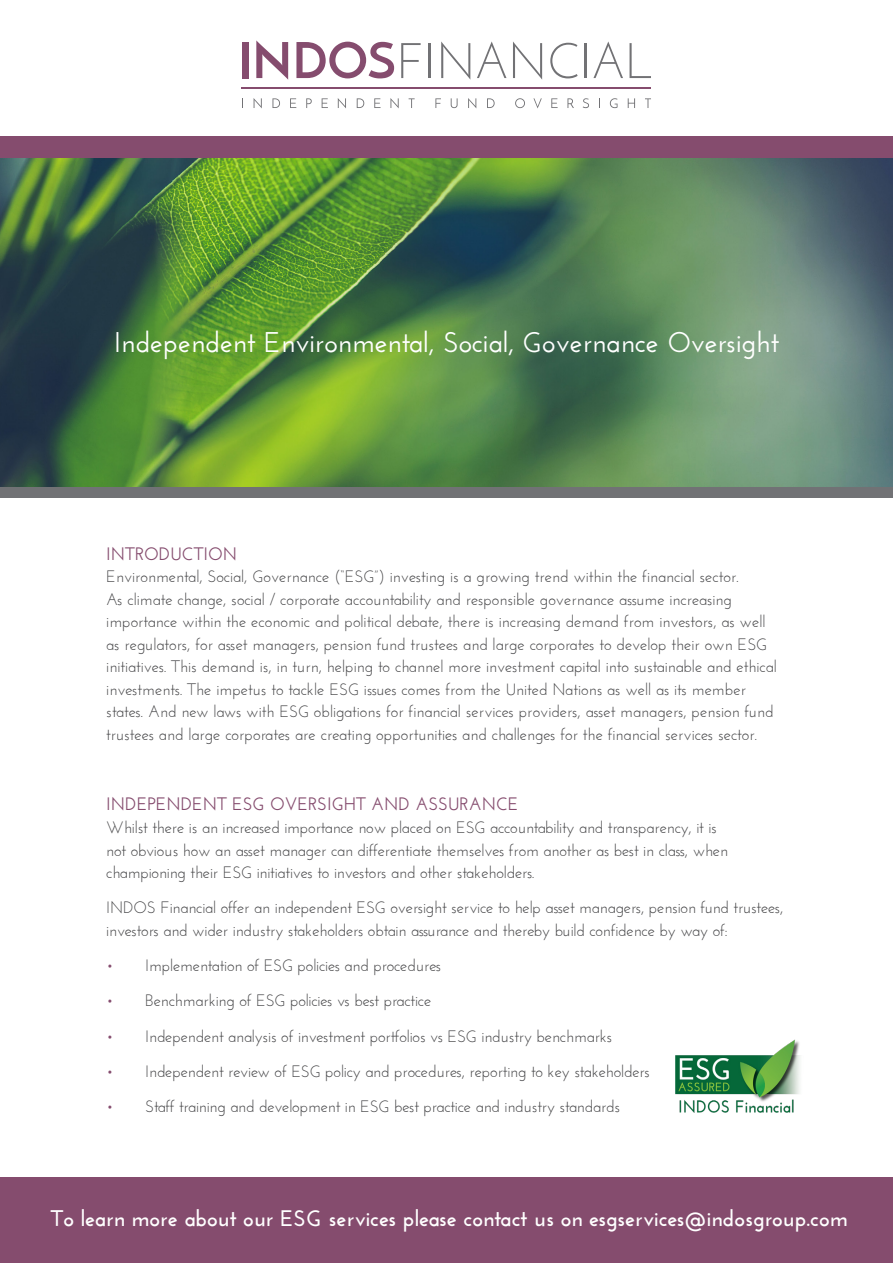
<style>
.page{position:relative;width:893px;height:1263px;background:#fff}
.page>*{position:absolute;margin:0;border:0;box-sizing:border-box;transform-origin:0 0}
.t1{font:600 28.5px "Josefin Sans";color:#fff}
.t2{font:700 22.5px "Josefin Sans";color:#fff}
.t3{font:600 18px "Josefin Sans";color:#854c6e}
.t4{font:16.5px/22.5px "Josefin Sans";letter-spacing:-.01em;color:#404042}
.s1{color:#854c6e}
</style>
<div class="page">
<img style="left:0;top:158px;width:893px;height:329px">
<div style="left:242px;top:42px;width:6px;height:36px;background:#854c6e"></div>
<svg style="left:256px;top:40px;width:32px;height:40px"></svg>
<svg style="left:296px;top:42px;width:98px;height:36px"></svg>
<svg style="left:401px;top:43px;width:20px;height:35px"></svg>
<hr style="left:428px;top:43px;width:2px;height:35px;background:#727275">
<svg style="left:441px;top:41px;width:29px;height:38px"></svg>
<svg style="left:477px;top:41px;width:29px;height:37px"></svg>
<svg style="left:513px;top:41px;width:29px;height:39px"></svg>
<svg style="left:550px;top:43px;width:28px;height:35px"></svg>
<hr style="left:585px;top:43px;width:2px;height:35px;background:#727275">
<svg style="left:593px;top:41px;width:30px;height:37px"></svg>
<svg style="left:629px;top:43px;width:22px;height:35px"></svg>
<svg style="left:254px;top:98px;width:8px;height:10px"></svg>
<svg style="left:272px;top:98px;width:8px;height:10px"></svg>
<svg style="left:290px;top:98px;width:6px;height:10px"></svg>
<svg style="left:306px;top:98px;width:6px;height:10px"></svg>
<svg style="left:322px;top:98px;width:6px;height:10px"></svg>
<svg style="left:338px;top:98px;width:8px;height:10px"></svg>
<svg style="left:357px;top:98px;width:7px;height:10px"></svg>
<svg style="left:374px;top:98px;width:7px;height:10px"></svg>
<svg style="left:390px;top:98px;width:9px;height:10px"></svg>
<svg style="left:409px;top:98px;width:6px;height:10px"></svg>
<svg style="left:435px;top:98px;width:6px;height:10px"></svg>
<svg style="left:451px;top:98px;width:7px;height:10px"></svg>
<svg style="left:468px;top:98px;width:8px;height:10px"></svg>
<svg style="left:487px;top:98px;width:8px;height:10px"></svg>
<svg style="left:515px;top:98px;width:10px;height:10px"></svg>
<svg style="left:533px;top:98px;width:9px;height:10px"></svg>
<svg style="left:551px;top:98px;width:7px;height:10px"></svg>
<svg style="left:567px;top:98px;width:7px;height:10px"></svg>
<svg style="left:583px;top:98px;width:6px;height:10px"></svg>
<svg style="left:610px;top:98px;width:7px;height:10px"></svg>
<svg style="left:628px;top:98px;width:7px;height:10px"></svg>
<svg style="left:645px;top:98px;width:6px;height:10px"></svg>
<hr style="left:242px;top:88px;width:409px;height:1px;background:#854c6e">
<div style="left:0;top:137px;width:893px;height:21px;background:#854c6e"></div>
<div style="left:0;top:487px;width:893px;height:11px;background:#717275"></div>
<div style="left:0;top:1178px;width:893px;height:85px;background:#854c6e"></div>
<img style="left:675px;top:1039px;width:125px;height:73px">
<p class="t1" style="left:114px;top:325px;width:667px">Independent Environmental, Social, Governance Oversight</p>
<p class="t3" style="left:106px;top:543px;width:132px">INTRODUCTION</p>
<p class="t4" style="left:106px;top:565px;width:672px">Environmental, Social, Governance (“ESG”) investing is a growing trend within the financial sector.<br>As climate change, social / corporate accountability and responsible governance assume increasing importance within the economic and political debate, there is increasing demand from investors, as well as regulators, for asset managers, pension fund trustees and large corporates to develop their own ESG initiatives. This demand is, in turn, helping to channel more investment capital into sustainable and ethical investments. The impetus to tackle ESG issues comes from the United Nations as well as its member states. And new laws with ESG obligations for financial services providers, asset managers, pension fund trustees and large corporates are creating opportunities and challenges for the financial services sector.</p>
<p class="t3" style="left:106px;top:793px;width:414px">INDEPENDENT ESG OVERSIGHT AND ASSURANCE</p>
<p class="t4" style="left:106px;top:816px;width:623px">Whilst there is an increased importance now placed on ESG accountability and transparency, it is not obvious how an asset manager can differentiate themselves from another as best in class, when championing their ESG initiatives to investors and other stakeholders.</p>
<p class="t4" style="left:106px;top:896px;width:678px">INDOS Financial offer an independent ESG oversight service to help asset managers, pension fund trustees, investors and wider industry stakeholders obtain assurance and thereby build confidence by way of:</p>
<p class="t4" style="left:106px;top:954px;width:336px"><span class="s1">•</span> Implementation of ESG policies and procedures</p>
<p class="t4" style="left:106px;top:989px;width:327px"><span class="s1">•</span> Benchmarking of ESG policies vs best practice</p>
<p class="t4" style="left:106px;top:1024px;width:507px"><span class="s1">•</span> Independent analysis of investment portfolios vs ESG industry benchmarks</p>
<p class="t4" style="left:106px;top:1060px;width:545px"><span class="s1">•</span> Independent review of ESG policy and procedures, reporting to key stakeholders</p>
<p class="t4" style="left:106px;top:1095px;width:515px"><span class="s1">•</span> Staff training and development in ESG best practice and industry standards</p>
<p class="t2" style="left:51px;top:1205px;width:798px">To learn more about our ESG services please contact us on esgservices@indosgroup.com</p>
</div>
